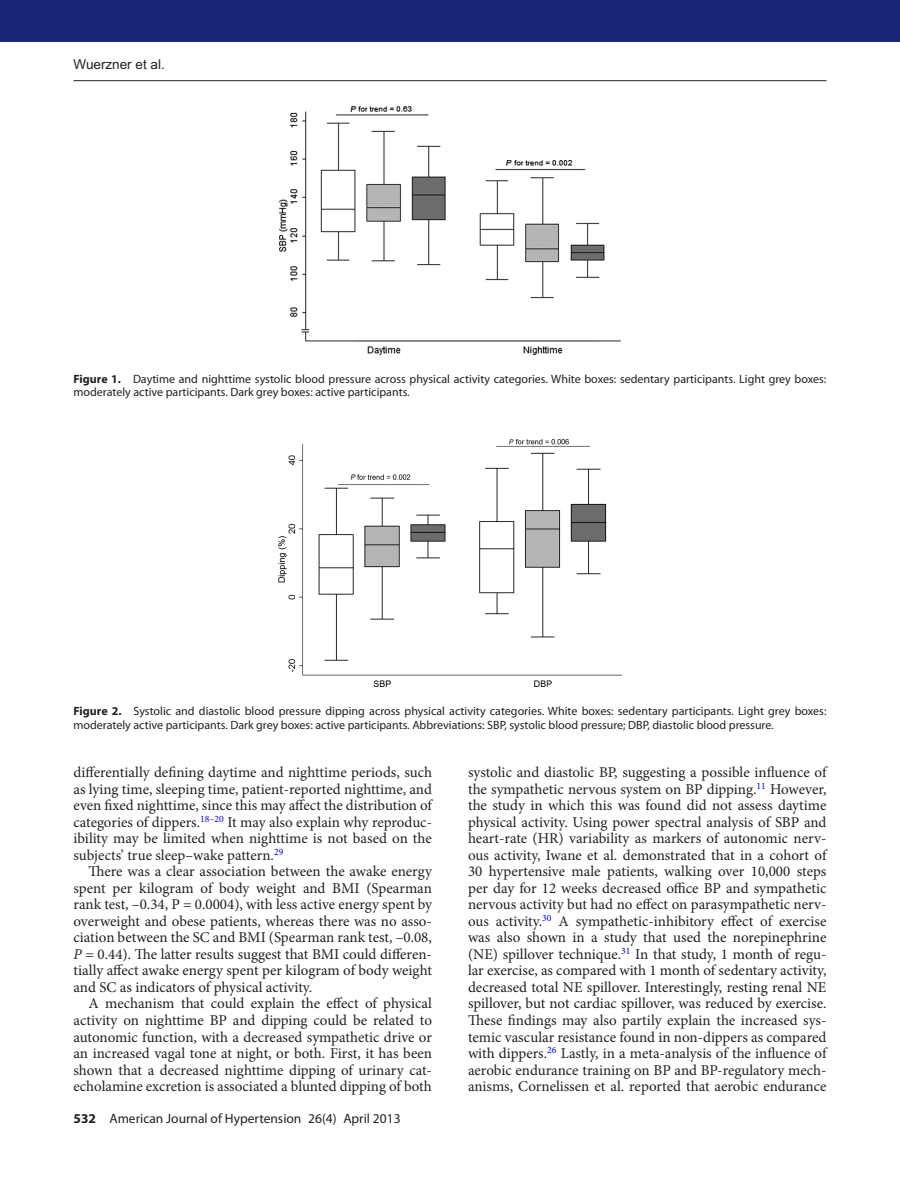
<style>
.page{position:relative;width:900px;height:1184px;background:#fff}
.page>*{position:absolute;margin:0;border:0;box-sizing:border-box;transform-origin:0 0}
.t1{font:15px/16.5px "Minion Pro";color:#231f20;text-align:justify}
.t2{font:13.5px "Myriad Pro";color:#231f20}
.t3{font:13.5px "Arial MT Std";color:#231f20}
.t4{font:12px/13.5px "Myriad Pro";color:#231f20}
.s1{font-weight:700}
.s2{font-style:italic}
</style>
<div class="page">
<hr style="left:74px;top:80px;width:752px;height:1px;background:#231f20">
<div style="left:883px;top:0;width:17px;height:42px;background:#192575"></div>
<div style="left:0;top:0;width:895px;height:42px;background:#192575"></div>
<img style="left:279px;top:107px;width:342px;height:247px">
<img style="left:279px;top:439px;width:342px;height:248px">
<p class="t3" style="left:74px;top:57px;width:93px">Wuerzner et al.</p>
<p class="t4" style="left:74px;top:372px;width:754px"><span class="s1">Figure 1.</span> Daytime and nighttime systolic blood pressure across physical activity categories. White boxes: sedentary participants. Light grey boxes: moderately active participants. Dark grey boxes: active participants.</p>
<p class="t4" style="left:74px;top:704px;width:754px"><span class="s1">Figure 2.</span> Systolic and diastolic blood pressure dipping across physical activity categories. White boxes: sedentary participants. Light grey boxes: moderately active participants. Dark grey boxes: active participants. Abbreviations: SBP, systolic blood pressure; DBP, diastolic blood pressure.</p>
<p class="t1" style="left:74px;top:764px;width:360px">differentially defining daytime and nighttime periods, such as lying time, sleeping time, patient-reported nighttime, and even fixed nighttime, since this may affect the distribution of categories of dippers.<sup>18–20</sup> It may also explain why reproduc&shy;ibility may be limited when nighttime is not based on the subjects’ true sleep–wake pattern.<sup>29</sup></p>
<p class="t1" style="left:74px;top:863px;width:360px;text-indent:15px">There was a clear association between the awake energy spent per kilogram of body weight and BMI (Spearman rank test, –0.34, P = 0.0004), with less active energy spent by overweight and obese patients, whereas there was no asso&shy;ciation between the SC and BMI (Spearman rank test, –0.08, <span class="s2">P</span> = 0.44). The latter results suggest that BMI could differen&shy;tially affect awake energy spent per kilogram of body weight and SC as indicators of physical activity.</p>
<p class="t1" style="left:74px;top:995px;width:360px;text-indent:15px">A mechanism that could explain the effect of physical activity on nighttime BP and dipping could be related to autonomic function, with a decreased sympathetic drive or an increased vagal tone at night, or both. First, it has been shown that a decreased nighttime dipping of urinary cat&shy;echolamine excretion is associated a blunted dipping of both</p>
<p class="t2" style="left:74px;top:1109px;width:329px"><span class="s1">532</span> American Journal of Hypertension 26(4) April 2013</p>
<p class="t1" style="left:468px;top:764px;width:360px">systolic and diastolic BP, suggesting a possible influence of the sympathetic nervous system on BP dipping.<sup>11</sup> However, the study in which this was found did not assess daytime physical activity. Using power spectral analysis of SBP and heart-rate (HR) variability as markers of autonomic nerv&shy;ous activity, Iwane et al. demonstrated that in a cohort of 30 hypertensive male patients, walking over 10,000 steps per day for 12 weeks decreased office BP and sympathetic nervous activity but had no effect on parasympathetic nerv&shy;ous activity.<sup>30</sup> A sympathetic-inhibitory effect of exercise was also shown in a study that used the norepinephrine (NE) spillover technique.<sup>31</sup> In that study, 1 month of regu&shy;lar exercise, as compared with 1 month of sedentary activity, decreased total NE spillover. Interestingly, resting renal NE spillover, but not cardiac spillover, was reduced by exercise.<br>These findings may also partily explain the increased sys&shy;temic vascular resistance found in non-dippers as compared with dippers.<sup>26</sup> Lastly, in a meta-analysis of the influence of aerobic endurance training on BP and BP-regulatory mech&shy;anisms, Cornelissen et al. reported that aerobic endurance</p>
</div>
